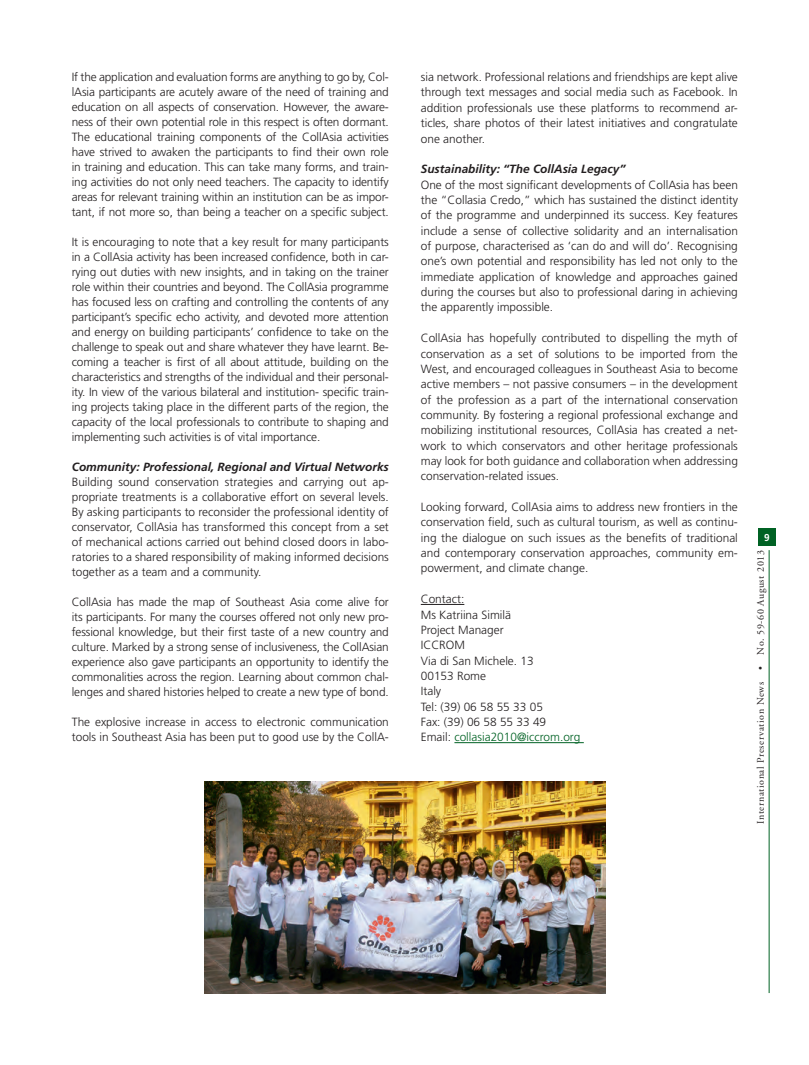
<style>
.page{position:relative;width:809px;height:1065px;background:#fff}
.page>*{position:absolute;margin:0;border:0;box-sizing:border-box;transform-origin:0 0}
.t1{font:300 11.88px/15px "Frutiger";color:#231f20;text-align:justify}
.t2{font:italic 700 11.88px "Frutiger";color:#231f20}
.t3{font:10px "Adobe Garamond";letter-spacing:.06em;color:#231f20}
.t4{font:700 10px "Frutiger";color:#fff}
.s1{color:#006224}
</style>
<div class="page">
<div style="left:758px;top:528px;width:18px;height:18px;background:#006224"></div>
<hr style="left:769px;top:550px;width:1px;height:443px;background:#006224">
<hr style="left:421px;top:604px;width:43px;height:1px;background:#231f20">
<hr style="left:454px;top:742px;width:130px;height:1px;background:#006224">
<img style="left:204px;top:781px;width:401px;height:212px">
<p class="t1" style="left:72px;top:70px;width:319px">If the application and evaluation forms are anything to go by, Col&shy;lAsia participants are acutely aware of the need of training and education on all aspects of conservation. However, the aware&shy;ness of their own potential role in this respect is often dormant.<br>The educational training components of the CollAsia activities have strived to awaken the participants to find their own role in training and education. This can take many forms, and train&shy;ing activities do not only need teachers. The capacity to identify areas for relevant training within an institution can be as impor&shy;tant, if not more so, than being a teacher on a specific subject.</p>
<p class="t1" style="left:72px;top:235px;width:319px">It is encouraging to note that a key result for many participants in a CollAsia activity has been increased confidence, both in car&shy;rying out duties with new insights, and in taking on the trainer role within their countries and beyond. The CollAsia programme has focused less on crafting and controlling the contents of any participant’s specific echo activity, and devoted more attention and energy on building participants’ confidence to take on the challenge to speak out and share whatever they have learnt. Be&shy;coming a teacher is first of all about attitude, building on the characteristics and strengths of the individual and their personal&shy;ity. In view of the various bilateral and institution- specific train&shy;ing projects taking place in the different parts of the region, the capacity of the local professionals to contribute to shaping and implementing such activities is of vital importance.</p>
<p class="t2" style="left:72px;top:462px;width:319px">Community: Professional, Regional and Virtual Networks</p>
<p class="t1" style="left:72px;top:475px;width:319px">Building sound conservation strategies and carrying out ap&shy;propriate treatments is a collaborative effort on several levels.<br>By asking participants to reconsider the professional identity of conservator, CollAsia has transformed this concept from a set of mechanical actions carried out behind closed doors in labo&shy;ratories to a shared responsibility of making informed decisions together as a team and a community.</p>
<p class="t1" style="left:72px;top:595px;width:319px">CollAsia has made the map of Southeast Asia come alive for its participants. For many the courses offered not only new pro&shy;fessional knowledge, but their first taste of a new country and culture. Marked by a strong sense of inclusiveness, the CollAsian experience also gave participants an opportunity to identify the commonalities across the region. Learning about common chal&shy;lenges and shared histories helped to create a new type of bond.</p>
<p class="t1" style="left:72px;top:715px;width:319px">The explosive increase in access to electronic communication tools in Southeast Asia has been put to good use by the CollA-</p>
<p class="t1" style="left:421px;top:70px;width:319px;line-height:15.4px">sia network. Professional relations and friendships are kept alive through text messages and social media such as Facebook. In addition professionals use these platforms to recommend ar&shy;ticles, share photos of their latest initiatives and congratulate one another.</p>
<p class="t2" style="left:421px;top:164px;width:206px">Sustainability: “The CollAsia Legacy”</p>
<p class="t1" style="left:421px;top:178px;width:319px;line-height:15.4px">One of the most significant developments of CollAsia has been the “Collasia Credo,” which has sustained the distinct identity of the programme and underpinned its success. Key features include a sense of collective solidarity and an internalisation of purpose, characterised as ‘can do and will do’. Recognising one’s own potential and responsibility has led not only to the immediate application of knowledge and approaches gained during the courses but also to professional daring in achieving the apparently impossible.</p>
<p class="t1" style="left:421px;top:331px;width:319px;line-height:15.4px">CollAsia has hopefully contributed to dispelling the myth of conservation as a set of solutions to be imported from the West, and encouraged colleagues in Southeast Asia to become active members – not passive consumers – in the development of the profession as a part of the international conservation community. By fostering a regional professional exchange and mobilizing institutional resources, CollAsia has created a net&shy;work to which conservators and other heritage professionals may look for both guidance and collaboration when addressing conservation-related issues.</p>
<p class="t1" style="left:421px;top:500px;width:319px;line-height:15.4px">Looking forward, CollAsia aims to address new frontiers in the conservation field, such as cultural tourism, as well as continu&shy;ing the dialogue on such issues as the benefits of traditional and contemporary conservation approaches, community em&shy;powerment, and climate change.</p>
<p class="t1" style="left:421px;top:592px;width:161px;line-height:15.4px;text-align:left">Contact:<br>Ms Katriina Similä<br>Project Manager<br>ICCROM<br>Via di San Michele. 13<br>00153 Rome<br>Italy<br>Tel: (39) 06 58 55 33 05<br>Fax: (39) 06 58 55 33 49<br>Email: <span class="s1">collasia2010@iccrom.org</span></p>
<p class="t4" style="left:764px;top:533px;width:7px">9</p>
<p class="t3" style="left:757px;top:824px;width:275px;rotate:-90deg">International Preservation News • No. 59-60 August 2013</p>
</div>
